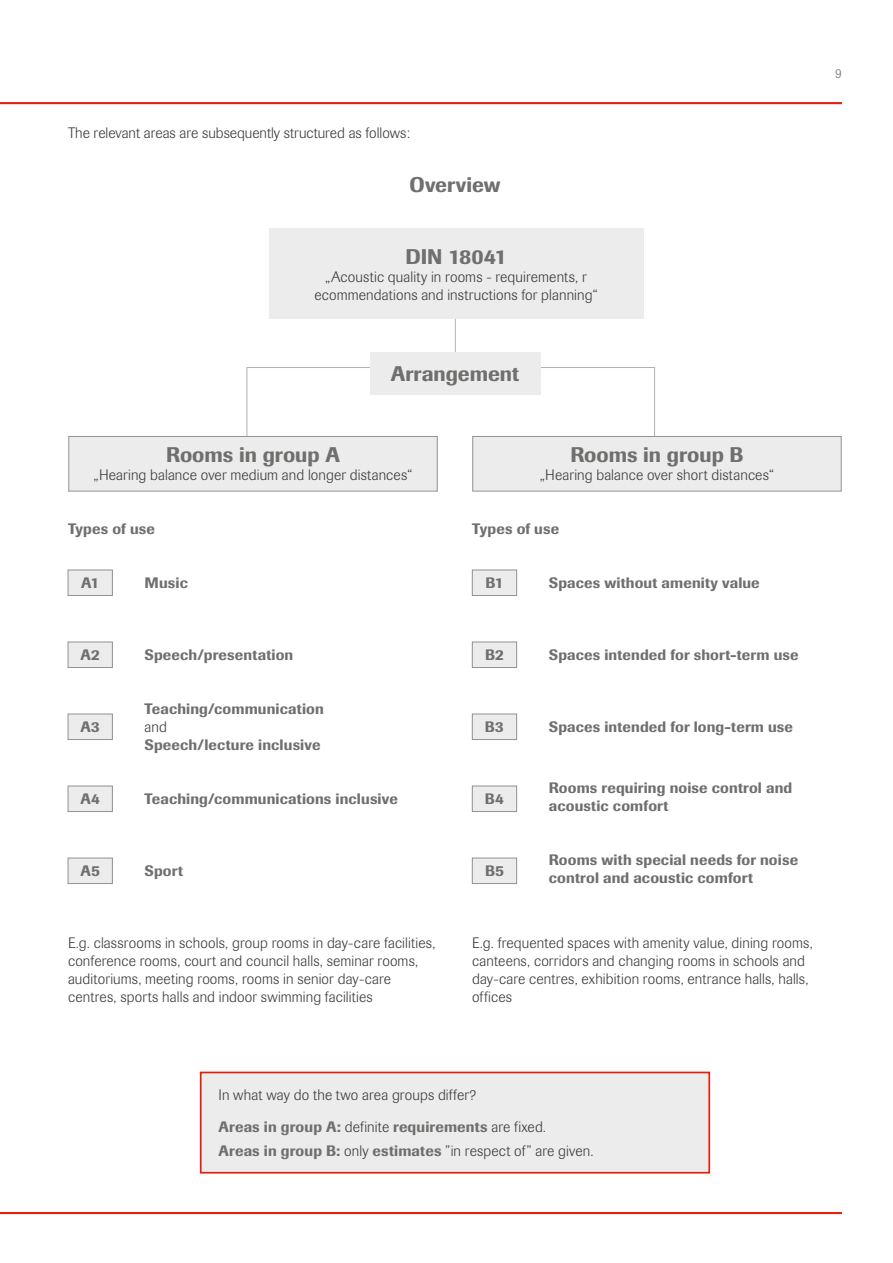
<style>
.page{position:relative;width:893px;height:1263px;background:#fff}
.page>*{position:absolute;margin:0;border:0;box-sizing:border-box;transform-origin:0 0}
.t1{font:500 21px "Imago Pro";color:#6f6f6e}
.t2{font:300 15px/18px "Imago Pro";letter-spacing:.01em;color:#3b3b3a}
.t3{font:500 15px/18px "Imago Pro";letter-spacing:.01em;color:#6f6f6e}
.t4{font:300 13.5px "Imago Pro";color:#6f6f6e}
.s1{font-weight:500;color:#6f6f6e}
</style>
<div class="page">
<hr style="left:0;top:102px;width:842px;height:2px;background:#e41f0d">
<hr style="left:0;top:1212px;width:842px;height:2px;background:#e41f0d">
<div style="left:247px;top:367px;width:408px;height:73px;border:1px solid #b0b2b2"></div>
<hr style="left:455px;top:274px;width:1px;height:83px;background:#b0b2b2">
<div style="left:269px;top:228px;width:374px;height:90px;background:#ececec"></div>
<div style="left:370px;top:352px;width:170px;height:42px;background:#ececec"></div>
<div style="left:68px;top:570px;width:44px;height:25px;background:#ececec"></div>
<div style="left:68px;top:570px;width:45px;height:26px;border:1px solid #929292"></div>
<div style="left:472px;top:570px;width:45px;height:25px;background:#ececec"></div>
<div style="left:472px;top:570px;width:45px;height:26px;border:1px solid #929292"></div>
<div style="left:68px;top:642px;width:44px;height:25px;background:#ececec"></div>
<div style="left:68px;top:642px;width:45px;height:26px;border:1px solid #929292"></div>
<div style="left:472px;top:642px;width:45px;height:25px;background:#ececec"></div>
<div style="left:472px;top:642px;width:45px;height:26px;border:1px solid #929292"></div>
<div style="left:68px;top:714px;width:44px;height:25px;background:#ececec"></div>
<div style="left:68px;top:714px;width:45px;height:26px;border:1px solid #929292"></div>
<div style="left:472px;top:714px;width:45px;height:25px;background:#ececec"></div>
<div style="left:472px;top:714px;width:45px;height:26px;border:1px solid #929292"></div>
<div style="left:68px;top:786px;width:44px;height:25px;background:#ececec"></div>
<div style="left:68px;top:786px;width:45px;height:26px;border:1px solid #929292"></div>
<div style="left:472px;top:786px;width:45px;height:25px;background:#ececec"></div>
<div style="left:472px;top:786px;width:45px;height:26px;border:1px solid #929292"></div>
<div style="left:68px;top:858px;width:44px;height:25px;background:#ececec"></div>
<div style="left:68px;top:858px;width:45px;height:26px;border:1px solid #929292"></div>
<div style="left:472px;top:858px;width:45px;height:25px;background:#ececec"></div>
<div style="left:472px;top:858px;width:45px;height:26px;border:1px solid #929292"></div>
<div style="left:69px;top:436px;width:368px;height:55px;background:#ececec"></div>
<div style="left:68px;top:436px;width:370px;height:55px;border:1px solid #929292"></div>
<div style="left:473px;top:436px;width:368px;height:55px;background:#ececec"></div>
<div style="left:472px;top:436px;width:369px;height:55px;border:1px solid #929292"></div>
<div style="left:201px;top:1072px;width:508px;height:101px;background:#ececec"></div>
<div style="left:200px;top:1071px;width:510px;height:102px;border:2px solid #e41f0d"></div>
<p class="t2" style="left:68px;top:124px;width:344px">The relevant areas are subsequently structured as follows:</p>
<h1 class="t1" style="left:409px;top:171px;width:93px">Overview</h1>
<h1 class="t1" style="left:405px;top:243px;width:103px">DIN 18041</h1>
<p class="t2" style="left:314px;top:268px;width:285px;text-align:center">„Acoustic quality in rooms - requirements, r ecommendations and instructions for planning“</p>
<p class="t4" style="left:835px;top:65px;width:8px">9</p>
<h1 class="t1" style="left:391px;top:360px;width:130px">Arrangement</h1>
<h1 class="t1" style="left:166px;top:441px;width:175px">Rooms in group A</h1>
<p class="t2" style="left:94px;top:466px;width:320px">„Hearing balance over medium and longer distances“</p>
<h1 class="t1" style="left:570px;top:441px;width:175px">Rooms in group B</h1>
<p class="t2" style="left:540px;top:466px;width:236px">„Hearing balance over short distances“</p>
<p class="t3" style="left:68px;top:520px;width:88px">Types of use</p>
<p class="t3" style="left:472px;top:520px;width:88px">Types of use</p>
<p class="t3" style="left:145px;top:574px;width:45px">Music</p>
<p class="t3" style="left:549px;top:574px;width:212px">Spaces without amenity value</p>
<p class="t3" style="left:81px;top:574px;width:20px">A1</p>
<p class="t3" style="left:485px;top:574px;width:20px">B1</p>
<p class="t3" style="left:145px;top:646px;width:150px">Speech/presentation</p>
<p class="t3" style="left:549px;top:646px;width:251px">Spaces intended for short-term use</p>
<p class="t3" style="left:80px;top:646px;width:21px">A2</p>
<p class="t3" style="left:485px;top:646px;width:20px">B2</p>
<p class="t3" style="left:145px;top:700px;width:181px">Teaching/communication</p>
<p class="t2" style="left:145px;top:718px;width:24px">and</p>
<p class="t3" style="left:145px;top:736px;width:178px">Speech/lecture inclusive</p>
<p class="t3" style="left:81px;top:718px;width:21px">A3</p>
<p class="t3" style="left:485px;top:718px;width:21px">B3</p>
<p class="t3" style="left:549px;top:718px;width:246px">Spaces intended for long-term use</p>
<p class="t3" style="left:145px;top:790px;width:255px">Teaching/communications inclusive</p>
<p class="t3" style="left:549px;top:778px;width:245px">Rooms requiring noise control and acoustic comfort</p>
<p class="t3" style="left:81px;top:790px;width:21px">A4</p>
<p class="t3" style="left:485px;top:790px;width:21px">B4</p>
<p class="t3" style="left:145px;top:862px;width:40px">Sport</p>
<p class="t3" style="left:549px;top:850px;width:251px">Rooms with special needs for noise control and acoustic comfort</p>
<p class="t3" style="left:81px;top:862px;width:21px">A5</p>
<p class="t3" style="left:485px;top:862px;width:20px">B5</p>
<p class="t2" style="left:68px;top:934px;width:369px">E.g. classrooms in schools, group rooms in day-care facilities, conference rooms, court and council halls, seminar rooms, auditoriums, meeting rooms, rooms in senior day-care centres, sports halls and indoor swimming facilities</p>
<p class="t2" style="left:472px;top:934px;width:342px">E.g. frequented spaces with amenity value, dining rooms, canteens, corridors and changing rooms in schools and day-care centres, exhibition rooms, entrance halls, halls, offices</p>
<p class="t2" style="left:219px;top:1078px;width:327px;line-height:32.5px">In what way do the two area groups differ?<br><span class="s1">Areas in group A:</span> definite <span class="s1">requirements</span> are fixed.</p>
<p class="t2" style="left:219px;top:1142px;width:374px"><span class="s1">Areas in group B:</span> only <span class="s1">estimates</span> ”in respect of” are given.</p>
</div>
